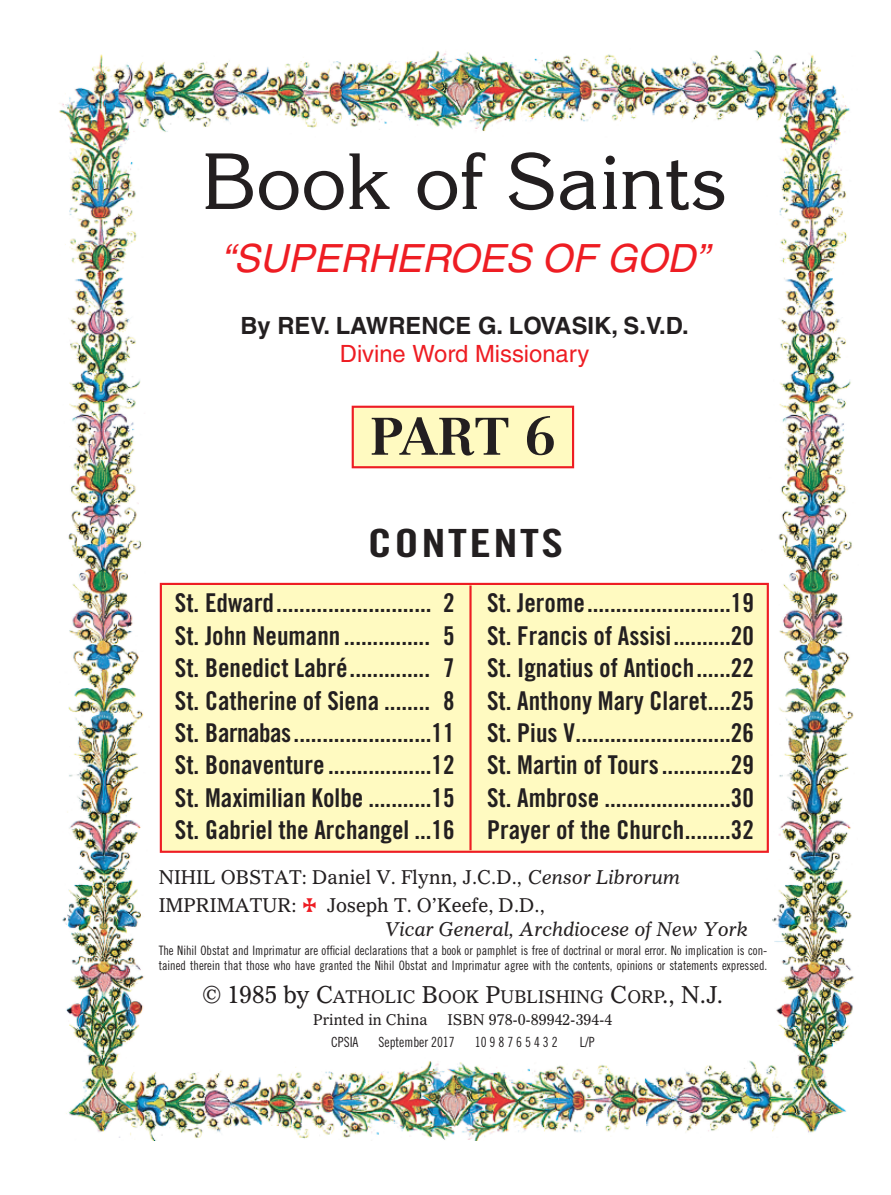
<style>
.page{position:relative;width:891px;height:1195px;background:#fff}
.page>*{position:absolute;margin:0;border:0;box-sizing:border-box;transform-origin:0 0}
.t1{font:77.85px "Korinna";color:#231f20}
.t2{font:700 51.75px "Centennial";color:#231f20}
.t3{font:italic 38.93px "Helvetica";color:#ee1d23}
.t4{font:38.93px "Trade Gothic Bold Cond Twenty";letter-spacing:.05em;color:#231f20;scale:1.25 1}
.t5{font:25.88px/32.4px "Trade Gothic Bold Cond Twenty";color:#231f20;text-align:justify}
.t6{font:700 23.85px "Helvetica";color:#231f20}
.t7{font:23.85px "Helvetica";color:#ee1d23}
.t8{font:19.35px/28.1px "Gazette LH";color:#231f20;scale:.95 1}
.t9{font:italic 19.35px "Gazette LH";color:#231f20;scale:.95 1}
.t10{font:17.78px "Gazette LH";color:#231f20;scale:.95 1}
.t11{font:15.08px "Gazette LH";color:#231f20;scale:.95 1}
.t12{font:13.95px "Trade Gothic Cond Eighteen";color:#231f20;scale:.95 1}
.t13{font:13.95px "Trade Gothic Cond Eighteen";letter-spacing:.22em;color:#231f20;scale:.95 1}
.t14{font:13.05px/15.1px "Trade Gothic Cond Eighteen";color:#231f20;scale:.95 1}
.s1{color:#fffac1}
.s2{font-style:italic}
.s3{font-family:"Cavalero";color:#ee1d23}
.s4{font-size:23.85px}
.s5{color:#fff}
</style>
<div class="page">
<img style="left:59px;top:50px;width:795px;height:1090px">
<div style="left:354px;top:408px;width:218px;height:58px;background:#fffac1"></div>
<div style="left:352px;top:406px;width:222px;height:62px;border:2px solid #ee1d23"></div>
<div style="left:162px;top:585px;width:605px;height:266px;background:#fffac1"></div>
<div style="left:160px;top:583px;width:609px;height:270px;border:2px solid #ee1d23"></div>
<hr style="left:469px;top:585px;width:3px;height:265px;background:#ee1d23">
<h1 class="t1" style="left:202px;top:137px;width:527px">Book of Saints</h1>
<h3 class="t3" style="left:221px;top:244px;width:489px">“SUPERHEROES OF GOD”</h3>
<p class="t6" style="left:240px;top:316px;width:450px">By REV. LAWRENCE G. LOVASIK, S.V.D.</p>
<p class="t7" style="left:340px;top:345px;width:251px">Divine Word Missionary</p>
<h2 class="t2" style="left:370px;top:416px;width:187px">PART 6</h2>
<h3 class="t4" style="left:368px;top:529px;width:158px">CONTENTS</h3>
<p class="t5" style="left:175px;top:589px;width:281px">St. Edward...........................<span class="s1">1</span>2<br>St. John Neumann ............... 5<br>St. Benedict Labré.............. 7<br>St. Catherine of Siena ........ 8<br>St. Barnabas........................11<br>St. Bonaventure ..................12<br>St. Maximilian Kolbe ...........15<br>St. Gabriel the Archangel ...16</p>
<p class="t5" style="left:487px;top:589px;width:268px">St. Jerome.........................19<br>St. Francis of Assisi..........20<br>St. Ignatius of Antioch......22<br>St. Anthony Mary Claret....25<br>St. Pius V...........................26<br>St. Martin of Tours............29<br>St. Ambrose ......................30<br>Prayer of the Church........32</p>
<p class="t8" style="left:159px;top:865px;width:550px">NIHIL OBSTAT: Daniel V. Flynn, J.C.D., <span class="s2">Censor Librorum<br></span>IMPRIMATUR: <span class="s3">=</span> Joseph T. O’Keefe, D.D.,</p>
<p class="t9" style="left:385px;top:921px;width:384px">Vicar General, Archdiocese of New York</p>
<p class="t14" style="left:159px;top:944px;width:642px">The Nihil Obstat and Imprimatur are official declarations that a book or pamphlet is free of doctrinal or moral error. No implication is con&shy;tained therein that those who have granted the Nihil Obstat and Imprimatur agree with the contents, opinions or statements expressed.</p>
<p class="t10" style="left:203px;top:990px;width:549px"><span class="s4">© 1985 by C</span>ATHOLIC <span class="s4">B</span>OOK <span class="s4">P</span>UBLISHING <span class="s4">C</span>ORP<span class="s4">., N.J.</span></p>
<p class="t11" style="left:313px;top:1014px;width:122px">Printed in China</p>
<p class="t11" style="left:448px;top:1014px;width:175px">ISBN 978-0-89942-394-4</p>
<p class="t12" style="left:331px;top:1037px;width:30px">CPSIA</p>
<p class="t12" style="left:379px;top:1037px;width:82px">September 2017</p>
<p class="t13" style="left:475px;top:1037px;width:128px">1098765432<span class="s5">1</span> L/P</p>
</div>
